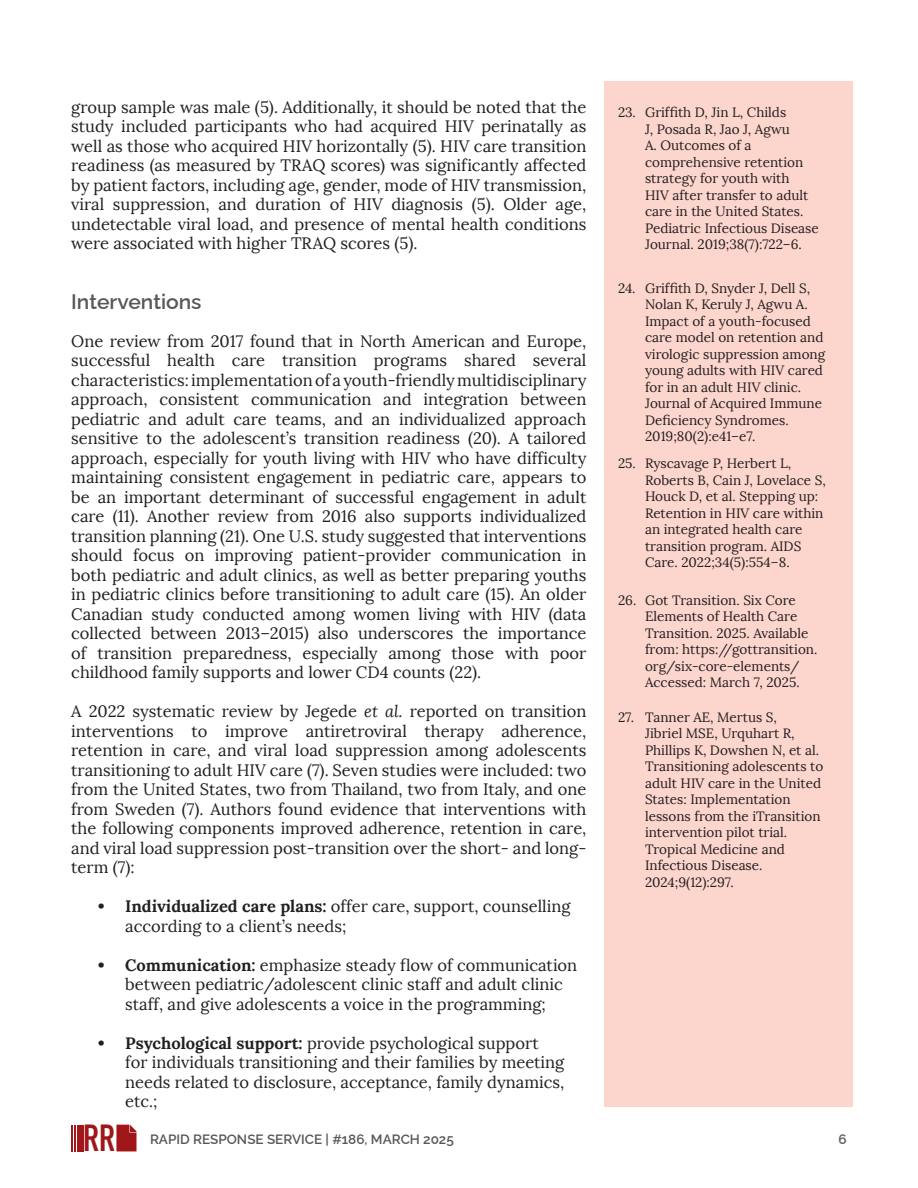
<style>
.page{position:relative;width:918px;height:1188px;background:#fff}
.page>*{position:absolute;margin:0;border:0;box-sizing:border-box;transform-origin:0 0}
.t1{font:700 37.2px "DIN Condensed";color:#a01619}
.H2___column_width{font:600 21px "Raleway";color:#57585a}
.H2___column_width-2{font:16.5px/19.5px "Lora";color:#231f20}
.body__serif__11pt{font:16.5px/19.5px "Lora";color:#231f20;text-align:justify}
.t2{font:13.5px/16.5px "Lora";color:#231f20}
.t3{font:600 13.5px "Raleway";color:#57585a}
.s1{font-style:italic}
.s2{font-weight:700}
</style>
<div class="page">
<hr style="left:71px;top:1125px;width:2px;height:26px;background:#a01619">
<hr style="left:74px;top:1125px;width:2px;height:26px;background:#a01619">
<hr style="left:77px;top:1125px;width:2px;height:26px;background:#a01619">
<hr style="left:81px;top:1125px;width:3px;height:26px;background:#a01619">
<svg style="left:116px;top:1125px;width:21px;height:26px"></svg>
<div style="left:605px;top:81px;width:248px;height:1026px;background:#fcd5cd"></div>
<p class="body__serif__11pt" style="left:71px;top:97px;width:517px">group sample was male (5). Additionally, it should be noted that the study included participants who had acquired HIV perinatally as well as those who acquired HIV horizontally (5). HIV care transition readiness (as measured by TRAQ scores) was significantly affected by patient factors, including age, gender, mode of HIV transmission, viral suppression, and duration of HIV diagnosis (5). Older age, undetectable viral load, and presence of mental health conditions were associated with higher TRAQ scores (5).</p>
<p class="H2___column_width" style="left:71px;top:285px;width:132px">Interventions</p>
<p class="H2___column_width-2" style="left:71px;top:331px;width:517px;text-align:justify">One review from 2017 found that in North American and Europe, successful health care transition programs shared several characteristics: implementation of a youth-friendly multidisciplinary approach, consistent communication and integration between pediatric and adult care teams, and an individualized approach sensitive to the adolescent’s transition readiness (20). A tailored approach, especially for youth living with HIV who have difficulty maintaining consistent engagement in pediatric care, appears to be an important determinant of successful engagement in adult care (11). Another review from 2016 also supports individualized transition planning (21). One U.S. study suggested that interventions should focus on improving patient-provider communication in both pediatric and adult clinics, as well as better preparing youths in pediatric clinics before transitioning to adult care (15). An older Canadian study conducted among women living with HIV (data collected between 2013–2015) also underscores the importance of transition preparedness, especially among those with poor childhood family supports and lower CD4 counts (22).</p>
<p class="body__serif__11pt" style="left:71px;top:702px;width:517px">A 2022 systematic review by Jegede <span class="s1">et al.</span> reported on transition interventions to improve antiretroviral therapy adherence, retention in care, and viral load suppression among adolescents transitioning to adult HIV care (7). Seven studies were included: two from the United States, two from Thailand, two from Italy, and one from Sweden (7). Authors found evidence that interventions with the following components improved adherence, retention in care, and viral load suppression post-transition over the short- and long&shy;term (7):</p>
<p class="H2___column_width-2" style="left:125px;top:897px;width:447px;text-indent:-27px"><span class="s2">• Individualized care plans:</span> offer care, support, counselling according to a client’s needs;</p>
<p class="H2___column_width-2" style="left:125px;top:955px;width:454px;text-indent:-27px"><span class="s2">• Communication:</span> emphasize steady flow of communication between pediatric/adolescent clinic staff and adult clinic staff, and give adolescents a voice in the programming;</p>
<p class="H2___column_width-2" style="left:125px;top:1033px;width:441px;text-indent:-27px"><span class="s2">• Psychological support:</span> provide psychological support for individuals transitioning and their families by meeting needs related to disclosure, acceptance, family dynamics, etc.;</p>
<p class="t2" style="left:645px;top:104px;width:175px;text-indent:-27px">23. Griffith D, Jin L, Childs<br>J, Posada R, Jao J, Agwu<br>A. Outcomes of a comprehensive retention strategy for youth with<br>HIV after transfer to adult care in the United States.<br>Pediatric Infectious Disease<br>Journal. 2019;38(7):722–6.</p>
<p class="t2" style="left:645px;top:280px;width:182px;text-indent:-27px">24. Griffith D, Snyder J, Dell S,<br>Nolan K, Keruly J, Agwu A.<br>Impact of a youth-focused care model on retention and virologic suppression among young adults with HIV cared for in an adult HIV clinic.<br>Journal of Acquired Immune<br>Deficiency Syndromes.<br>2019;80(2):e41–e7.</p>
<p class="t2" style="left:645px;top:455px;width:182px;text-indent:-27px">25. Ryscavage P, Herbert L,<br>Roberts B, Cain J, Lovelace S,<br>Houck D, et al. Stepping up:<br>Retention in HIV care within an integrated health care transition program. AIDS<br>Care. 2022;34(5):554–8.</p>
<p class="t2" style="left:645px;top:592px;width:174px;text-indent:-27px">26. Got Transition. Six Core<br>Elements of Health Care<br>Transition. 2025. Available from: https://gottransition. org/six-core-elements/<br>Accessed: March 7, 2025.</p>
<p class="t2" style="left:645px;top:709px;width:180px;text-indent:-27px">27. Tanner AE, Mertus S,<br>Jibriel MSE, Urquhart R,<br>Phillips K, Dowshen N, et al.<br>Transitioning adolescents to adult HIV care in the United<br>States: Implementation lessons from the iTransition intervention pilot trial.<br>Tropical Medicine and<br>Infectious Disease.<br>2024;9(12):297.</p>
<h1 class="t1" style="left:83px;top:1113px;width:33px">RR</h1>
<p class="t3" style="left:150px;top:1128px;width:305px">RAPID RESPONSE SERVICE | #186, MARCH 2025</p>
<p class="t3" style="left:839px;top:1128px;width:10px">6</p>
</div>
